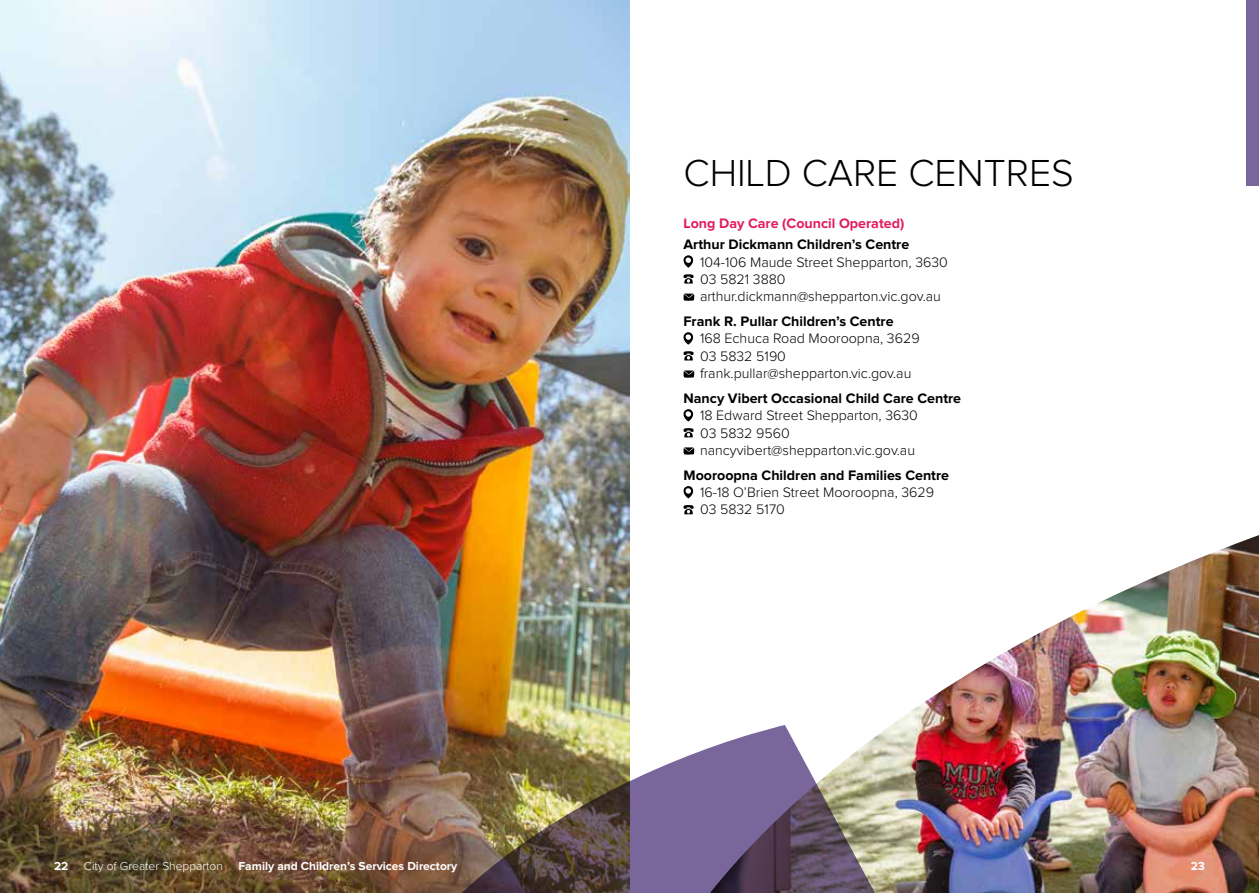
<style>
.page{position:relative;width:1259px;height:893px;background:#fff}
.page>*{position:absolute;margin:0;border:0;box-sizing:border-box;transform-origin:0 0}
.t1{font:300 39px "Proxima Nova";color:#000}
.t2{font:300 14.25px/17.1px "Proxima Nova";color:#000}
.t3{font:700 14.25px "Proxima Nova";color:#000}
.t4{font:700 14.25px "Proxima Nova";color:#e31c5c}
.t5{font:700 12px "Proxima Nova";color:#fff}
.t6{font:300 12px "Proxima Nova";color:#fff}
</style>
<div class="page">
<img style="left:0;top:0;width:629px;height:893px">
<svg style="left:683px;top:255px;width:10px;height:13px"></svg>
<svg style="left:683px;top:274px;width:11px;height:10px"></svg>
<svg style="left:683px;top:293px;width:11px;height:8px"></svg>
<svg style="left:683px;top:332px;width:10px;height:13px"></svg>
<svg style="left:683px;top:351px;width:11px;height:10px"></svg>
<svg style="left:683px;top:370px;width:11px;height:8px"></svg>
<svg style="left:683px;top:409px;width:10px;height:12px"></svg>
<svg style="left:683px;top:428px;width:11px;height:10px"></svg>
<svg style="left:683px;top:447px;width:11px;height:8px"></svg>
<svg style="left:683px;top:486px;width:10px;height:12px"></svg>
<svg style="left:683px;top:505px;width:11px;height:9px"></svg>
<img style="left:892px;top:535px;width:367px;height:358px">
<img style="left:418px;top:725px;width:481px;height:168px">
<div style="left:1246px;top:0;width:13px;height:186px;background:#79679c"></div>
<h1 class="t1" style="left:683px;top:155px;width:392px">CHILD CARE CENTRES</h1>
<p class="t4" style="left:683px;top:217px;width:222px">Long Day Care (Council Operated)</p>
<p class="t3" style="left:683px;top:238px;width:227px">Arthur Dickmann Children’s Centre</p>
<p class="t2" style="left:700px;top:254px;width:249px">104-106 Maude Street Shepparton, 3630<br>03 5821 3880 arthur.dickmann@shepparton.vic.gov.au</p>
<p class="t3" style="left:683px;top:315px;width:212px">Frank R. Pullar Children’s Centre</p>
<p class="t2" style="left:700px;top:331px;width:221px">168 Echuca Road Mooroopna, 3629<br>03 5832 5190 frank.pullar@shepparton.vic.gov.au</p>
<p class="t3" style="left:683px;top:392px;width:279px">Nancy Vibert Occasional Child Care Centre</p>
<p class="t2" style="left:700px;top:408px;width:219px">18 Edward Street Shepparton, 3630<br>03 5832 9560 nancyvibert@shepparton.vic.gov.au</p>
<p class="t3" style="left:683px;top:469px;width:267px">Mooroopna Children and Families Centre</p>
<p class="t2" style="left:700px;top:485px;width:236px">16-18 O’Brien Street Mooroopna, 3629<br>03 5832 5170</p>
<p class="t5" style="left:54px;top:860px;width:16px">22</p>
<p class="t6" style="left:84px;top:860px;width:140px">City of Greater Shepparton</p>
<p class="t5" style="left:238px;top:860px;width:220px">Family and Children’s Services Directory</p>
<p class="t5" style="left:1190px;top:860px;width:16px">23</p>
</div>
